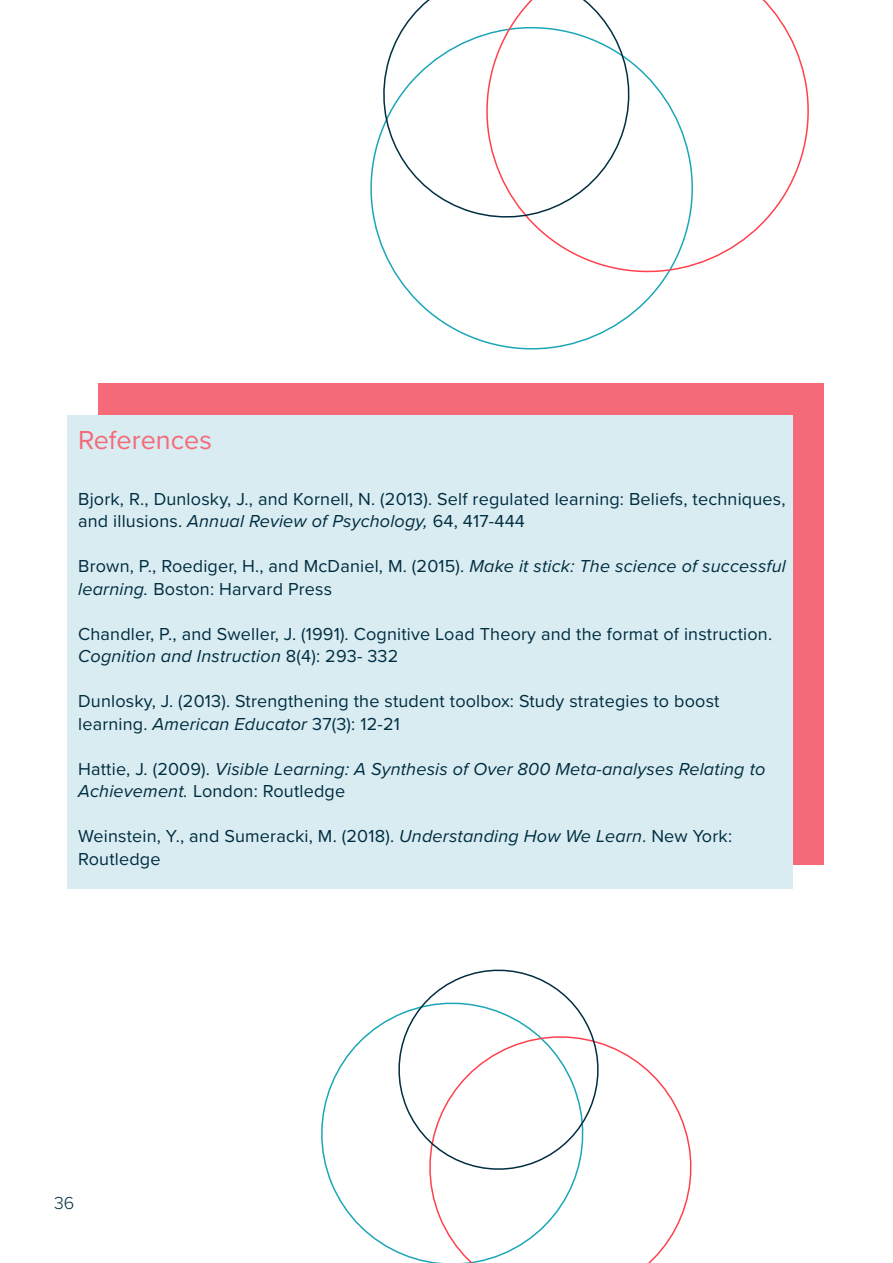
<style>
.page{position:relative;width:893px;height:1263px;background:#fff}
.page>*{position:absolute;margin:0;border:0;box-sizing:border-box;transform-origin:0 0}
.t1{font:27px "Proxima Nova";color:#f46a79}
.t2{font:18px/22.5px "Proxima Nova";letter-spacing:.01em;color:#002d40}
.t3{font:italic 18px/22.5px "Proxima Nova";letter-spacing:.01em;color:#002d40}
.t4{font:300 18px "Proxima Nova";color:#002d40}
.s1{font-style:italic}
.s2{font-style:normal}
</style>
<div class="page">
<div style="left:99px;top:383px;width:725px;height:481px;background:#f46a79"></div>
<div style="left:68px;top:415px;width:725px;height:474px;background:#d9ecf2"></div>
<svg style="left:376px;top:233px;width:279px;height:117px"></svg>
<svg style="left:321px;top:1020px;width:91px;height:239px"></svg>
<svg style="left:468px;top:0;width:341px;height:292px"></svg>
<svg style="left:412px;top:1046px;width:280px;height:217px"></svg>
<svg style="left:370px;top:0;width:275px;height:233px"></svg>
<svg style="left:386px;top:969px;width:225px;height:213px"></svg>
<h1 class="t1" style="left:78px;top:420px;width:135px">References</h1>
<p class="t2" style="left:78px;top:486px;width:709px">Bjork, R., Dunlosky, J., and Kornell, N. (2013). Self regulated learning: Beliefs, techniques, and illusions. <span class="s1">Annual Review of Psychology,</span> 64, 417-444</p>
<p class="t2" style="left:78px;top:554px;width:709px">Brown, P., Roediger, H., and McDaniel, M. (2015). <span class="s1">Make it stick: The science of successful learning.</span> Boston: Harvard Press</p>
<p class="t2" style="left:78px;top:621px;width:695px">Chandler, P., and Sweller, J. (1991). Cognitive Load Theory and the format of instruction.<br><span class="s1">Cognition and Instruction</span> 8(4): 293- 332</p>
<p class="t2" style="left:78px;top:689px;width:643px">Dunlosky, J. (2013). Strengthening the student toolbox: Study strategies to boost learning. <span class="s1">American Educator</span> 37(3): 12-21</p>
<p class="t3" style="left:78px;top:756px;width:689px"><span class="s2">Hattie, J. (2009).</span> Visible Learning: A Synthesis of Over 800 Meta-analyses Relating to<br>Achievement. <span class="s2">London: Routledge</span></p>
<p class="t2" style="left:78px;top:824px;width:655px">Weinstein, Y., and Sumeracki, M. (2018). <span class="s1">Understanding How We Learn</span>. New York:<br>Routledge</p>
<p class="t4" style="left:54px;top:1189px;width:22px">36</p>
</div>
